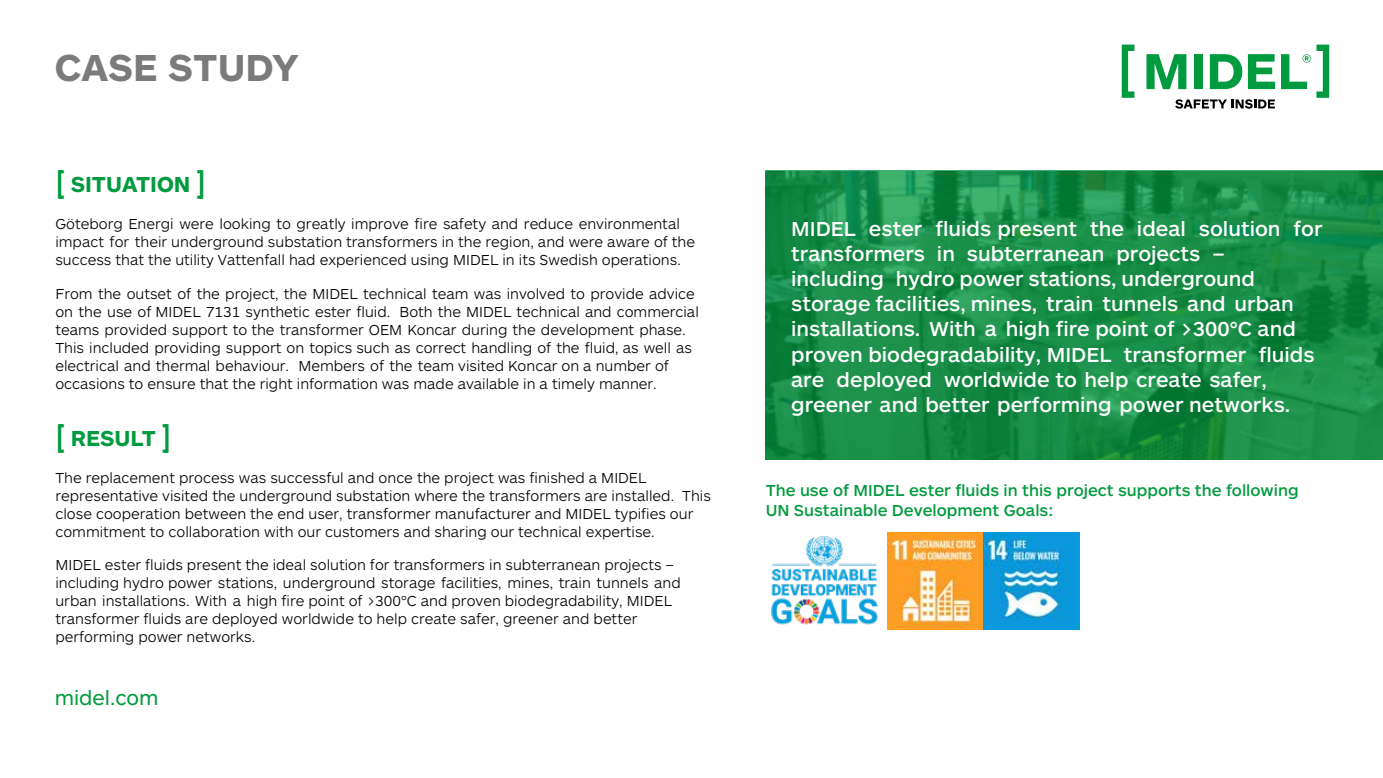
<style>
.page{position:relative;width:1383px;height:778px;background:#fff}
.page>*{position:absolute;margin:0;border:0;box-sizing:border-box;transform-origin:0 0}
.t1{font:700 39px "ARS Maquette Pro";color:#7b7b7c}
.t2{font:700 22.5px "ARS Maquette Pro";color:#009b3e}
.t3{font:500 21px/25.2px "ARS Maquette Pro";color:#fff}
.t4{font:21px "ARS Maquette Pro";color:#009b3e}
.t5{font:500 16.5px/19.8px "ARS Maquette Pro";color:#009b3e}
.t6{font:300 15px/18px "ARS Maquette Pro";color:#000}
.s1{font-family:"Bahnschrift";font-weight:400;font-size:30px}
</style>
<div class="page">
<svg style="left:1146px;top:54px;width:40px;height:35px"></svg>
<div style="left:1193px;top:54px;width:9px;height:35px;background:#009b3e"></div>
<svg style="left:1209px;top:54px;width:101px;height:35px"></svg>
<svg style="left:1175px;top:99px;width:99px;height:9px"></svg>
<svg style="left:1121px;top:45px;width:13px;height:53px"></svg>
<svg style="left:1316px;top:45px;width:13px;height:53px"></svg>
<svg style="left:765px;top:170px;width:617px;height:289px;background:#188d47"></svg>
<img style="left:771px;top:536px;width:107px;height:89px">
<img style="left:887px;top:533px;width:192px;height:96px">
<h1 class="t1" style="left:55px;top:42px;width:245px">CASE STUDY</h1>
<h2 class="t2" style="left:55px;top:170px;width:152px"><span class="s1">[</span> SITUATION <span class="s1">]</span></h2>
<p class="t6" style="left:55px;top:214px;width:641px">Göteborg Energi were looking to greatly improve fire safety and reduce environmental impact for their underground substation transformers in the region, and were aware of the success that the utility Vattenfall had experienced using MIDEL in its Swedish operations.</p>
<p class="t6" style="left:55px;top:284px;width:645px">From the outset of the project, the MIDEL technical team was involved to provide advice on the use of MIDEL 7131 synthetic ester fluid. Both the MIDEL technical and commercial teams provided support to the transformer OEM Koncar during the development phase.<br>This included providing support on topics such as correct handling of the fluid, as well as electrical and thermal behaviour. Members of the team visited Koncar on a number of occasions to ensure that the right information was made available in a timely manner.</p>
<h2 class="t2" style="left:55px;top:423px;width:117px"><span class="s1">[</span> RESULT <span class="s1">]</span></h2>
<p class="t6" style="left:55px;top:468px;width:657px">The replacement process was successful and once the project was finished a MIDEL representative visited the underground substation where the transformers are installed. This close cooperation between the end user, transformer manufacturer and MIDEL typifies our commitment to collaboration with our customers and sharing our technical expertise.</p>
<p class="t6" style="left:55px;top:555px;width:627px">MIDEL ester fluids present the ideal solution for transformers in subterranean projects – including hydro power stations, underground storage facilities, mines, train tunnels and urban installations. With a high fire point of &gt;300°C and proven biodegradability, MIDEL transformer fluids are deployed worldwide to help create safer, greener and better performing power networks.</p>
<h3 class="t4" style="left:55px;top:684px;width:105px">midel.com</h3>
<p class="t3" style="left:791px;top:215px;width:533px">MIDEL ester fluids present the ideal solution for transformers in subterranean projects – including hydro power stations, underground storage facilities, mines, train tunnels and urban installations. With a high fire point of &gt;300°C and proven biodegradability, MIDEL transformer fluids are deployed worldwide to help create safer, greener and better performing power networks.</p>
<p class="t5" style="left:765px;top:479px;width:534px">The use of MIDEL ester fluids in this project supports the following<br>UN Sustainable Development Goals:</p>
</div>
